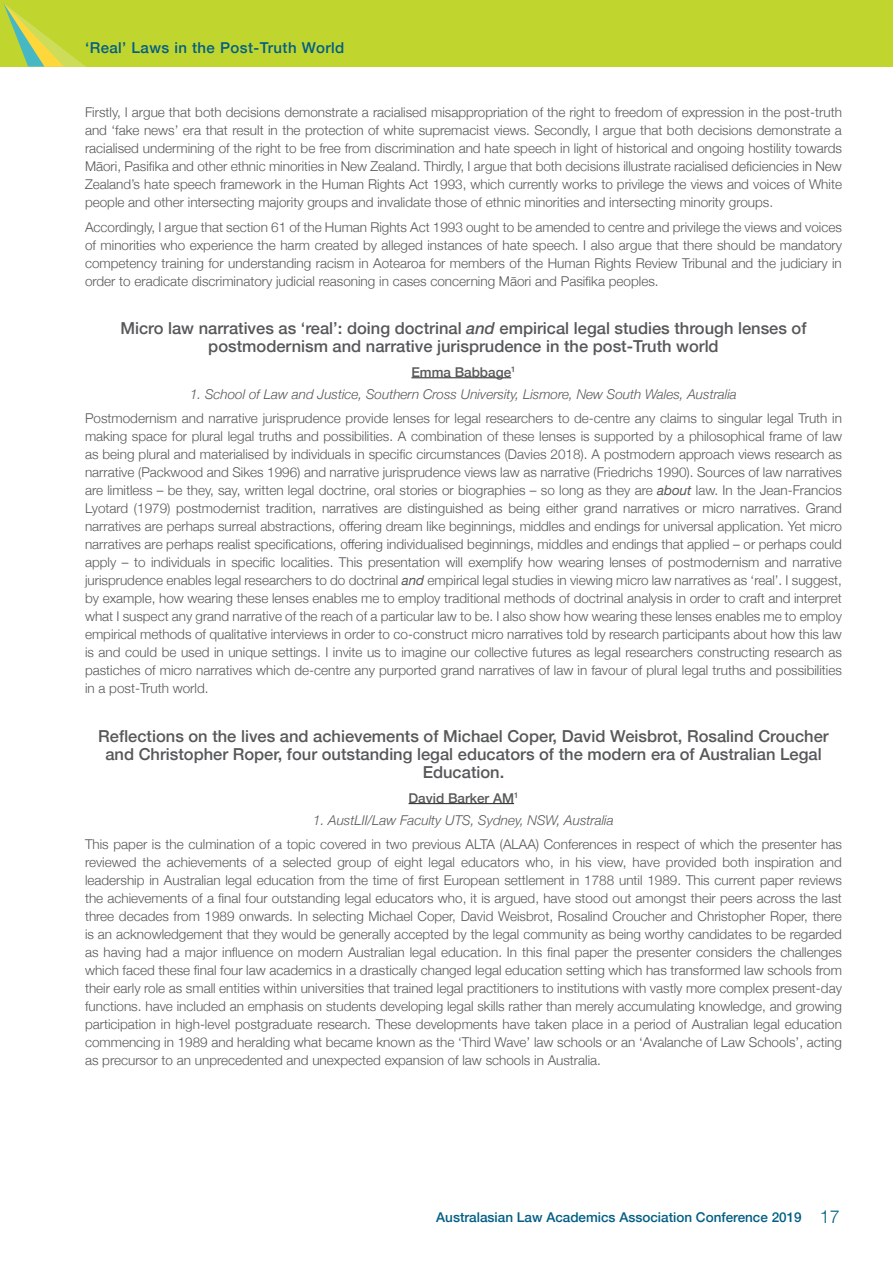
<style>
.page{position:relative;width:893px;height:1263px;background:#fff}
.page>*{position:absolute;margin:0;border:0;box-sizing:border-box;transform-origin:0 0}
.t1{font:500 16.5px/18px "Helvetica Neue";color:#57585a;text-align:center}
.t2{font:500 15px "Helvetica Neue";letter-spacing:.03em;color:#015e84}
.t3{font:300 13.5px/18px "Helvetica Neue";color:#57585a;text-align:justify}
.t4{font:italic 300 13.5px "Helvetica Neue";color:#57585a}
.t5{font:500 13.5px "Helvetica Neue";color:#015e84}
.t6{font:500 13.5px "Helvetica Neue";color:#57585a}
.s1{font-style:italic}
.s2{font-weight:400;font-style:italic}
.s3{font-weight:300;font-size:18px}
</style>
<div class="page">
<div style="left:0;top:0;width:893px;height:67px;background:#c1d52f"></div>
<svg style="left:4px;top:4px;width:82px;height:63px"></svg>
<hr style="left:411px;top:377px;width:100px;height:1px;background:#231f20">
<hr style="left:409px;top:803px;width:105px;height:1px;background:#231f20">
<p class="t2" style="left:85px;top:35px;width:261px">‘Real’ Laws in the Post-Truth World</p>
<p class="t3" style="left:85px;top:102px;width:758px">Firstly, I argue that both decisions demonstrate a racialised misappropriation of the right to freedom of expression in the post-truth and ‘fake news’ era that result in the protection of white supremacist views. Secondly, I argue that both decisions demonstrate a racialised undermining of the right to be free from discrimination and hate speech in light of historical and ongoing hostility towards Māori, Pasifika and other ethnic minorities in New Zealand. Thirdly, I argue that both decisions illustrate racialised deficiencies in New Zealand’s hate speech framework in the Human Rights Act 1993, which currently works to privilege the views and voices of White people and other intersecting majority groups and invalidate those of ethnic minorities and intersecting minority groups.</p>
<p class="t3" style="left:85px;top:217px;width:758px">Accordingly, I argue that section 61 of the Human Rights Act 1993 ought to be amended to centre and privilege the views and voices of minorities who experience the harm created by alleged instances of hate speech. I also argue that there should be mandatory competency training for understanding racism in Aotearoa for members of the Human Rights Review Tribunal and the judiciary in order to eradicate discriminatory judicial reasoning in cases concerning Māori and Pasifika peoples.</p>
<p class="t1" style="left:120px;top:318px;width:688px">Micro law narratives as ‘real’: doing doctrinal <span class="s1">and</span> empirical legal studies through lenses of postmodernism and narrative jurisprudence in the post-Truth world</p>
<p class="t6" style="left:411px;top:361px;width:106px">Emma Babbage<sup>1</sup></p>
<p class="t4" style="left:190px;top:383px;width:548px">1. School of Law and Justice, Southern Cross University, Lismore, New South Wales, Australia</p>
<p class="t3" style="left:85px;top:409px;width:758px">Postmodernism and narrative jurisprudence provide lenses for legal researchers to de-centre any claims to singular legal Truth in making space for plural legal truths and possibilities. A combination of these lenses is supported by a philosophical frame of law as being plural and materialised by individuals in specific circumstances (Davies 2018). A postmodern approach views research as narrative (Packwood and Sikes 1996) and narrative jurisprudence views law as narrative (Friedrichs 1990). Sources of law narratives are limitless – be they, say, written legal doctrine, oral stories or biographies – so long as they are <span class="s2">about</span> law. In the Jean-Francios Lyotard (1979) postmodernist tradition, narratives are distinguished as being either grand narratives or micro narratives. Grand narratives are perhaps surreal abstractions, offering dream like beginnings, middles and endings for universal application. Yet micro narratives are perhaps realist specifications, offering individualised beginnings, middles and endings that applied – or perhaps could apply – to individuals in specific localities. This presentation will exemplify how wearing lenses of postmodernism and narrative jurisprudence enables legal researchers to do doctrinal <span class="s2">and</span> empirical legal studies in viewing micro law narratives as ‘real’. I suggest, by example, how wearing these lenses enables me to employ traditional methods of doctrinal analysis in order to craft and interpret what I suspect any grand narrative of the reach of a particular law to be. I also show how wearing these lenses enables me to employ empirical methods of qualitative interviews in order to co-construct micro narratives told by research participants about how this law is and could be used in unique settings. I invite us to imagine our collective futures as legal researchers constructing research as pastiches of micro narratives which de-centre any purported grand narratives of law in favour of plural legal truths and possibilities in a post-Truth world.</p>
<p class="t1" style="left:98px;top:726px;width:732px">Reflections on the lives and achievements of Michael Coper, David Weisbrot, Rosalind Croucher and Christopher Roper, four outstanding legal educators of the modern era of Australian Legal<br>Education.</p>
<p class="t6" style="left:409px;top:787px;width:111px">David Barker AM<sup>1</sup></p>
<p class="t4" style="left:313px;top:809px;width:302px">1. AustLII/Law Faculty UTS, Sydney, NSW, Australia</p>
<p class="t3" style="left:85px;top:834px;width:758px">This paper is the culmination of a topic covered in two previous ALTA (ALAA) Conferences in respect of which the presenter has reviewed the achievements of a selected group of eight legal educators who, in his view, have provided both inspiration and leadership in Australian legal education from the time of first European settlement in 1788 until 1989. This current paper reviews the achievements of a final four outstanding legal educators who, it is argued, have stood out amongst their peers across the last three decades from 1989 onwards. In selecting Michael Coper, David Weisbrot, Rosalind Croucher and Christopher Roper, there is an acknowledgement that they would be generally accepted by the legal community as being worthy candidates to be regarded as having had a major influence on modern Australian legal education. In this final paper the presenter considers the challenges which faced these final four law academics in a drastically changed legal education setting which has transformed law schools from their early role as small entities within universities that trained legal practitioners to institutions with vastly more complex present-day functions. have included an emphasis on students developing legal skills rather than merely accumulating knowledge, and growing participation in high-level postgraduate research. These developments have taken place in a period of Australian legal education commencing in 1989 and heralding what became known as the ‘Third Wave’ law schools or an ‘Avalanche of Law Schools’, acting as precursor to an unprecedented and unexpected expansion of law schools in Australia.</p>
<p class="t5" style="left:436px;top:1206px;width:405px">Australasian Law Academics Association Conference 2019 <span class="s3">17</span></p>
</div>
